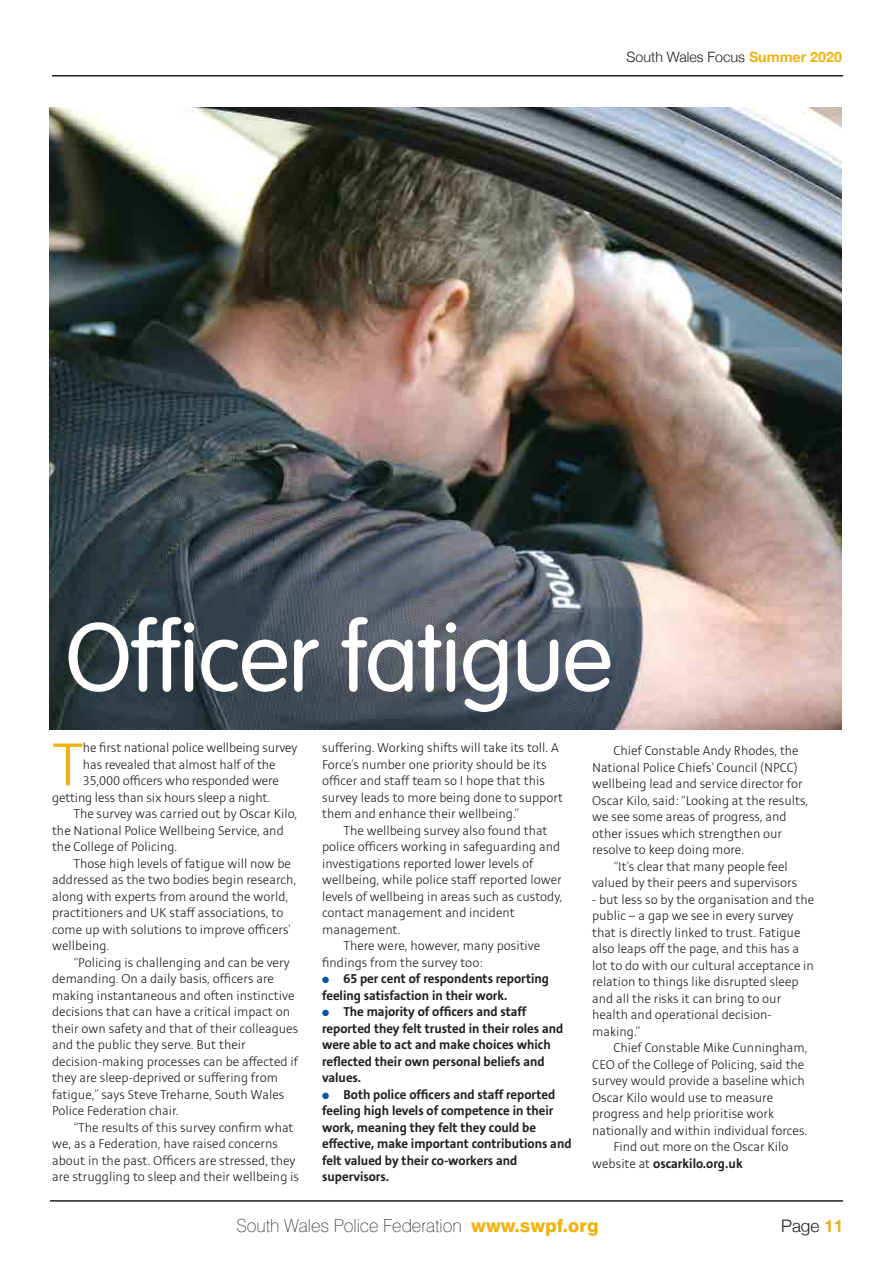
<style>
.page{position:relative;width:893px;height:1263px;background:#fff}
.page>*{position:absolute;margin:0;border:0;box-sizing:border-box;transform-origin:0 0}
.t1{font:300 96px "VAG Rounded";letter-spacing:-.01em;color:#fff}
.t2{font:300 67.35px "Stinnes Sans";color:#efb211}
.t3{font:100 18px "Swiss 721 BT";color:#231f20}
.t4{font:300 17.25px "Helvetica Neue";color:#231f20}
.t5{font:300 14.25px/16.5px "Stinnes Sans";color:#231f20}
.t6{font:700 14.25px/16.5px "Stinnes Sans";color:#231f20}
.t7{font:300 14.25px "Helvetica Neue";color:#231f20}
.s1{font-weight:700;color:#efb211}
.s2{color:#0155a5}
.s3{font-weight:700}
.s4{font-weight:800;color:#efb211}
</style>
<div class="page">
<hr style="left:52px;top:75px;width:791px;height:2px;background:#231f20">
<hr style="left:50px;top:1200px;width:793px;height:2px;background:#231f20">
<img style="left:49px;top:107px;width:793px;height:622px">
<p class="t7" style="left:627px;top:45px;width:217px">South Wales Focus <span class="s1">Summer 2020</span></p>
<p class="t1" style="left:66px;top:603px;width:549px">Officer fatigue</p>
<p class="t2" style="left:52px;top:733px;width:33px">T</p>
<p class="t5" style="left:83px;top:740px;width:216px">he first national police wellbeing survey</p>
<p class="t5" style="left:322px;top:740px;width:242px">suffering. Working shifts will take its toll. A Force’s number one priority should be its officer and staff team so I hope that this survey leads to more being done to support them and enhance their wellbeing.”</p>
<p class="t5" style="left:322px;top:822px;width:242px;text-indent:21px">The wellbeing survey also found that police officers working in safeguarding and investigations reported lower levels of wellbeing, while police staff reported lower levels of wellbeing in areas such as custody, contact management and incident management.</p>
<p class="t5" style="left:322px;top:938px;width:220px;text-indent:21px">There were, however, many positive findings from the survey too:</p>
<p class="t6" style="left:322px;top:971px;width:228px"><span class="s2">●</span> 65 per cent of respondents reporting feeling satisfaction in their work.</p>
<p class="t6" style="left:322px;top:1004px;width:243px"><span class="s2">●</span> The majority of officers and staff reported they felt trusted in their roles and were able to act and make choices which reflected their own personal beliefs and values.</p>
<p class="t6" style="left:322px;top:1086px;width:251px"><span class="s2">●</span> Both police officers and staff reported feeling high levels of competence in their work, meaning they felt they could be effective, make important contributions and felt valued by their co-workers and supervisors.</p>
<p class="t5" style="left:592px;top:743px;width:217px;text-indent:21px">Chief Constable Andy Rhodes, the National Police Chiefs’ Council (NPCC) wellbeing lead and service director for Oscar Kilo, said: “Looking at the results, we see some areas of progress, and other issues which strengthen our resolve to keep doing more.</p>
<p class="t5" style="left:592px;top:858px;width:207px;text-indent:21px">“It’s clear that many people feel valued by their peers and supervisors</p>
<p class="t5" style="left:592px;top:891px;width:224px">- but less so by the organisation and the public – a gap we see in every survey that is directly linked to trust. Fatigue also leaps off the page, and this has a lot to do with our cultural acceptance in relation to things like disrupted sleep and all the risks it can bring to our health and operational decision&shy;making.”</p>
<p class="t5" style="left:592px;top:1040px;width:217px;text-indent:21px">Chief Constable Mike Cunningham, CEO of the College of Policing, said the survey would provide a baseline which Oscar Kilo would use to measure progress and help prioritise work nationally and within individual forces.</p>
<p class="t5" style="left:592px;top:1139px;width:198px;text-indent:21px">Find out more on the Oscar Kilo website at <span class="s3">oscarkilo.org.uk</span></p>
<p class="t5" style="left:83px;top:757px;width:194px">has revealed that almost half of the</p>
<p class="t5" style="left:83px;top:773px;width:198px">35,000 officers who responded were</p>
<p class="t5" style="left:52px;top:790px;width:220px">getting less than six hours sleep a night.</p>
<p class="t5" style="left:52px;top:806px;width:247px;text-indent:21px">The survey was carried out by Oscar Kilo, the National Police Wellbeing Service, and the College of Policing.</p>
<p class="t5" style="left:52px;top:856px;width:246px;text-indent:21px">Those high levels of fatigue will now be addressed as the two bodies begin research, along with experts from around the world, practitioners and UK staff associations, to come up with solutions to improve officers’ wellbeing.</p>
<p class="t5" style="left:52px;top:955px;width:248px;text-indent:21px">“Policing is challenging and can be very demanding. On a daily basis, officers are making instantaneous and often instinctive decisions that can have a critical impact on their own safety and that of their colleagues and the public they serve. But their decision-making processes can be affected if they are sleep-deprived or suffering from fatigue,” says Steve Treharne, South Wales Police Federation chair.</p>
<p class="t5" style="left:52px;top:1120px;width:249px;text-indent:21px">“The results of this survey confirm what we, as a Federation, have raised concerns about in the past. Officers are stressed, they are struggling to sleep and their wellbeing is</p>
<p class="t3" style="left:236px;top:1215px;width:364px">South Wales Police Federation <span class="s4">www.swpf.org</span></p>
<p class="t4" style="left:781px;top:1212px;width:64px">Page <span class="s1">11</span></p>
</div>
